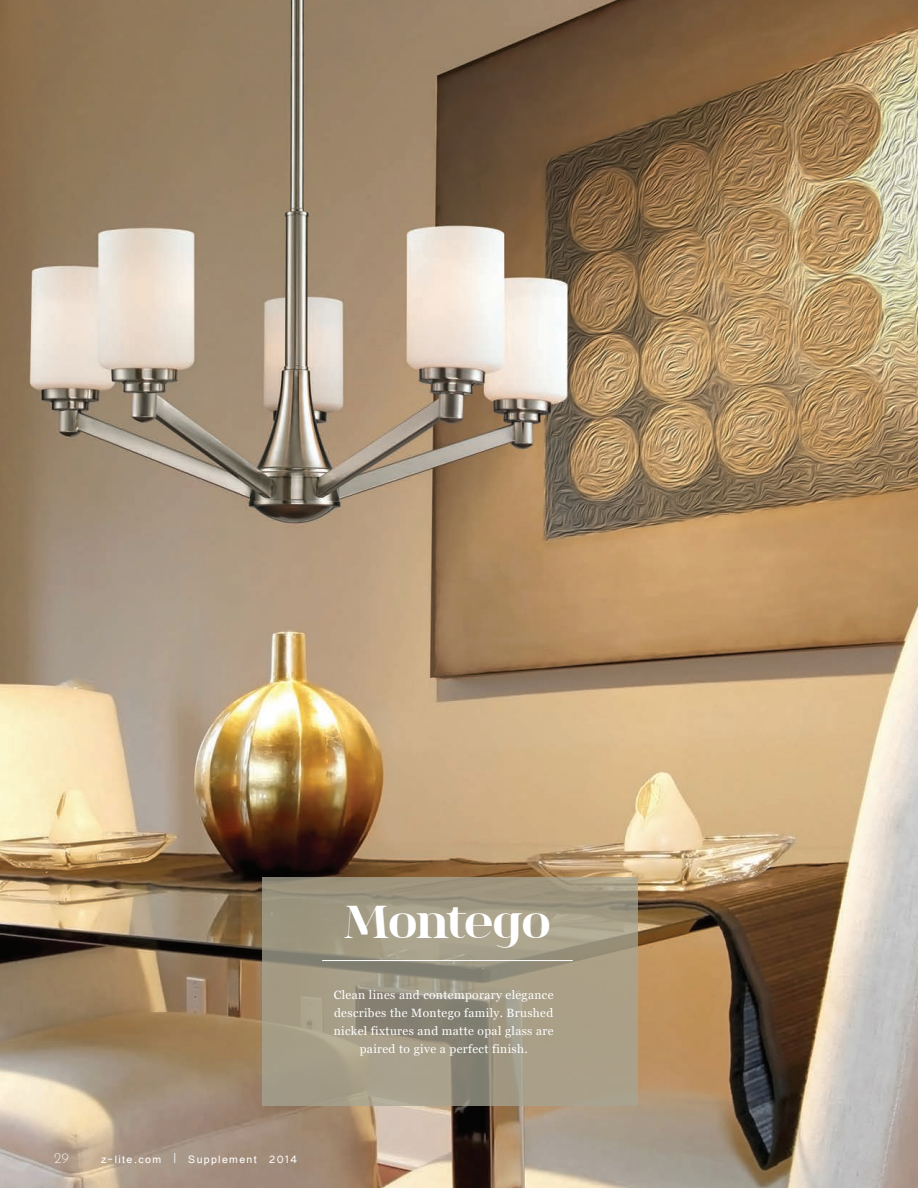
<style>
.page{position:relative;width:918px;height:1188px;background:#fff}
.page>*{position:absolute;margin:0;border:0;box-sizing:border-box;transform-origin:0 0}
.Family_name{font:700 48px "spinwerad";letter-spacing:-.02em;color:#fff}
.Page_Number_White{font:300 15px "Josefin Sans Std";color:#fff}
.website_footer__year{font:13.5px "Tunga";letter-spacing:.1em;color:#fff}
.FAMILY_DESCRIPTION{font:12px/18px "Vani";letter-spacing:.03em;color:#fff;text-align:center}
.s1{font-style:inherit}
</style>
<div class="page">
<img style="left:0;top:0;width:918px;height:1188px">
<svg style="left:262px;top:877px;width:376px;height:229px;background:#a09883"></svg>
<hr style="left:322px;top:960px;width:251px;height:1px;background:#fff">
<p class="Family_name" style="left:344px;top:888px;width:207px">Montego</p>
<p class="FAMILY_DESCRIPTION" style="left:334px;top:986px;width:221px">Clean lines and contemporary elegance describes the Montego family. Brushed nickel fixtures and matte opal glass are paired to give a perfect finish.</p>
<p class="Page_Number_White" style="left:54px;top:1148px;width:17px">29</p>
<p class="website_footer__year" style="left:101px;top:1151px;width:198px">z-lite.com <span class="s1">|</span> Supplement 2014</p>
</div>
